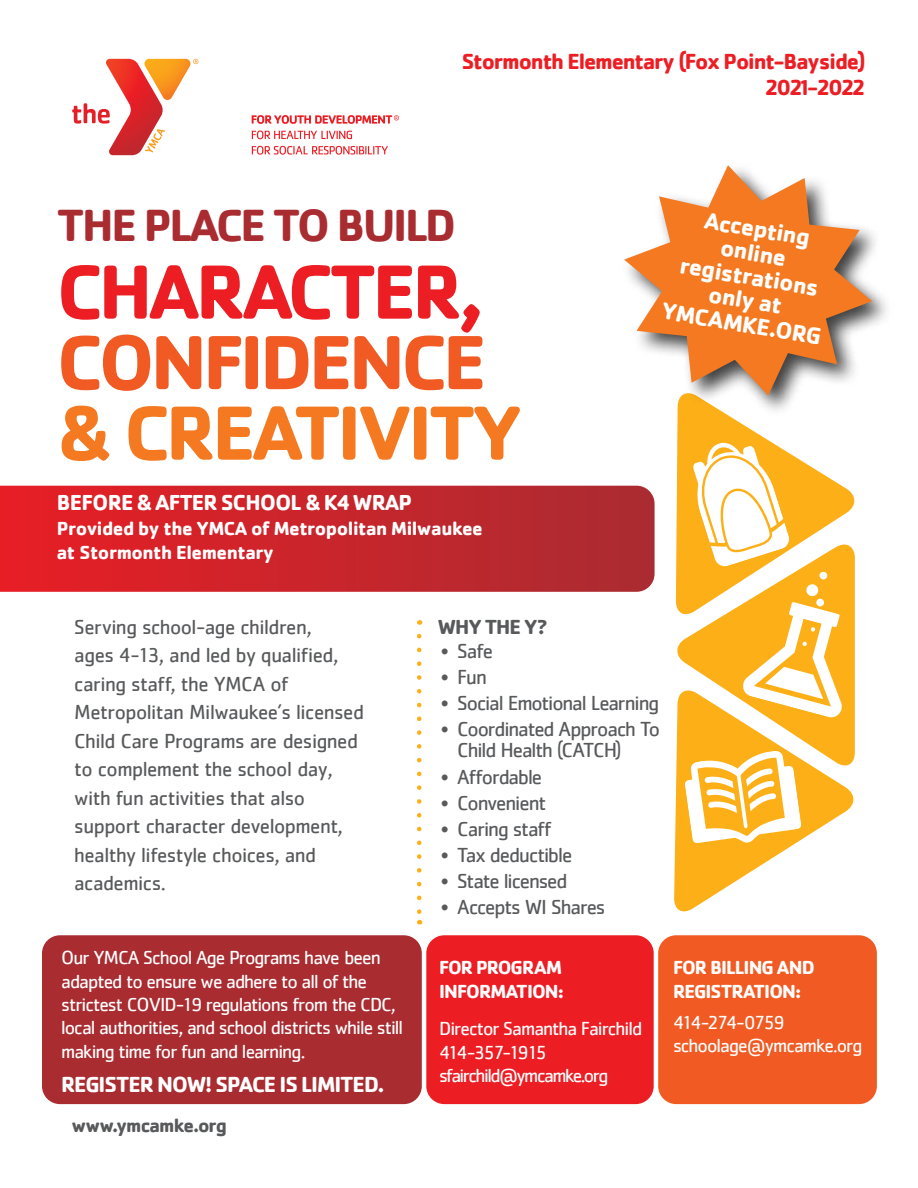
<style>
.page{position:relative;width:918px;height:1188px;background:#fff}
.page>*{position:absolute;margin:0;border:0;box-sizing:border-box;transform-origin:0 0}
.t1{font:700 79.5px "Cachet";letter-spacing:-.05em;color:#f47920}
.t2{font:700 79.5px "Cachet";letter-spacing:-.05em;color:#ed1d24}
.t3{font:700 79.5px "Cachet";letter-spacing:-.05em;color:#f15a22}
.t4{font:700 46.5px "Cachet";letter-spacing:-.05em;color:#a92c31}
.t5{font:700 24px/24px "Cachet";color:#fff;text-align:center}
.t6{font:700 22.5px/26px "Cachet";letter-spacing:-.05em;color:#ed1d24;text-align:right}
.t7{font:700 22.5px "Cachet";letter-spacing:-.045em;color:#fff}
.t8{font:700 22.5px "Cachet Pro";letter-spacing:-.025em;color:#fff}
.t9{font:21px/28.5px "Cachet";letter-spacing:-.025em;color:#58595b}
.t10{font:21px/21px "Cachet";letter-spacing:-.05em;color:#58595b}
.t11{font:21px "Cachet";letter-spacing:-.055em;color:#58595b}
.t12{font:700 21px "Cachet";letter-spacing:-.045em;color:#58595b}
.t13{font:19.5px/23.4px "Cachet";letter-spacing:-.05em;color:#fff}
.t14{font:700 19.5px/23.4px "Cachet";letter-spacing:-.025em;color:#fff}
.t15{font:19.5px/23.4px "Cachet";letter-spacing:-.075em;color:#fff}
.t16{font:700 19.5px/23.4px "Cachet";letter-spacing:-.045em;color:#fff}
.t17{font:700 19.5px "Cachet";letter-spacing:-.045em;color:#58595b}
.s1{font-family:"Cachet Pro"}
</style>
<div class="page">
<svg style="left:0;top:486px;width:655px;height:106px;background:#c8252c"></svg>
<svg style="left:72px;top:59px;width:126px;height:96px"></svg>
<svg style="left:674px;top:418px;width:181px;height:494px"></svg>
<div style="left:42px;top:935px;width:380px;height:169px;background:#a92c31;border-radius:18px"></div>
<div style="left:426px;top:935px;width:228px;height:169px;background:#ed1d24;border-radius:18px"></div>
<div style="left:658px;top:935px;width:219px;height:169px;background:#f15a22;border-radius:18px"></div>
<svg style="left:252px;top:130px;width:100px;height:9px"></svg>
<svg style="left:252px;top:146px;width:136px;height:9px"></svg>
<svg style="left:252px;top:115px;width:147px;height:9px"></svg>
<svg style="left:417px;top:636px;width:4px;height:288px"></svg>
<div style="left:621px;top:162px;width:273px;height:256px;background:#000;opacity:.75"></div>
<svg style="left:624px;top:165px;width:248px;height:231px;fill:#f47920"></svg>
<p class="t6" style="left:462px;top:48px;width:405px">Stormonth Elementary (Fox Point-Bayside)<br><span class="s1">2021-2022</span></p>
<h2 class="t4" style="left:57px;top:195px;width:401px">THE PLACE TO BUILD</h2>
<h1 class="t2" style="left:57px;top:240px;width:429px">CHARACTER,</h1>
<h1 class="t3" style="left:57px;top:311px;width:431px">CONFIDENCE</h1>
<h1 class="t1" style="left:57px;top:381px;width:467px">&amp; CREATIVITY</h1>
<p class="t8" style="left:57px;top:488px;width:357px">BEFORE &amp; AFTER SCHOOL &amp; K4 WRAP</p>
<p class="t14" style="left:57px;top:516px;width:427px">Provided by the YMCA of Metropolitan Milwaukee at Stormonth Elementary</p>
<p class="t5" style="left:681px;top:202px;width:163px;rotate:10deg">Accepting online registrations only at<br>YMCAMKE.ORG</p>
<p class="t9" style="left:74px;top:612px;width:291px">Serving school-age children,<br>ages 4-13, and led by qualified, caring staff, the YMCA of<br>Metropolitan Milwaukee’s licensed<br>Child Care Programs are designed to complement the school day, with fun activities that also support character development, healthy lifestyle choices, and academics.</p>
<p class="t13" style="left:61px;top:946px;width:344px">Our YMCA School Age Programs have been adapted to ensure we adhere to all of the strictest COVID-19 regulations from the CDC, local authorities, and school districts while still making time for fun and learning.</p>
<p class="t7" style="left:61px;top:1070px;width:325px">REGISTER NOW! SPACE IS LIMITED.</p>
<p class="t17" style="left:72px;top:1113px;width:157px">www.ymcamke.org</p>
<p class="t12" style="left:438px;top:613px;width:111px">WHY THE Y?</p>
<p class="t9" style="left:441px;top:636px;width:54px">• Safe</p>
<p class="t9" style="left:441px;top:662px;width:48px">• Fun</p>
<p class="t10" style="left:441px;top:692px;width:220px">• Social Emotional Learning</p>
<p class="t10" style="left:457px;top:719px;width:204px;text-indent:-17px">• Coordinated Approach To<br>Child Health (CATCH)</p>
<p class="t10" style="left:441px;top:766px;width:103px">• Affordable</p>
<p class="t10" style="left:441px;top:792px;width:107px">• Convenient</p>
<p class="t10" style="left:441px;top:818px;width:112px">• Caring staff</p>
<p class="t10" style="left:441px;top:844px;width:133px">• Tax deductible</p>
<p class="t11" style="left:441px;top:869px;width:128px">• State licensed</p>
<p class="t10" style="left:441px;top:897px;width:166px">• Accepts WI Shares</p>
<p class="t16" style="left:439px;top:955px;width:126px">FOR PROGRAM<br>INFORMATION:</p>
<p class="t15" style="left:439px;top:1017px;width:205px">Director Samantha Fairchild<br>414-357-1915 sfairchild@ymcamke.org</p>
<p class="t16" style="left:673px;top:955px;width:143px">FOR BILLING AND<br>REGISTRATION:</p>
<p class="t13" style="left:673px;top:1010px;width:191px">414-274-0759 schoolage@ymcamke.org</p>
</div>
